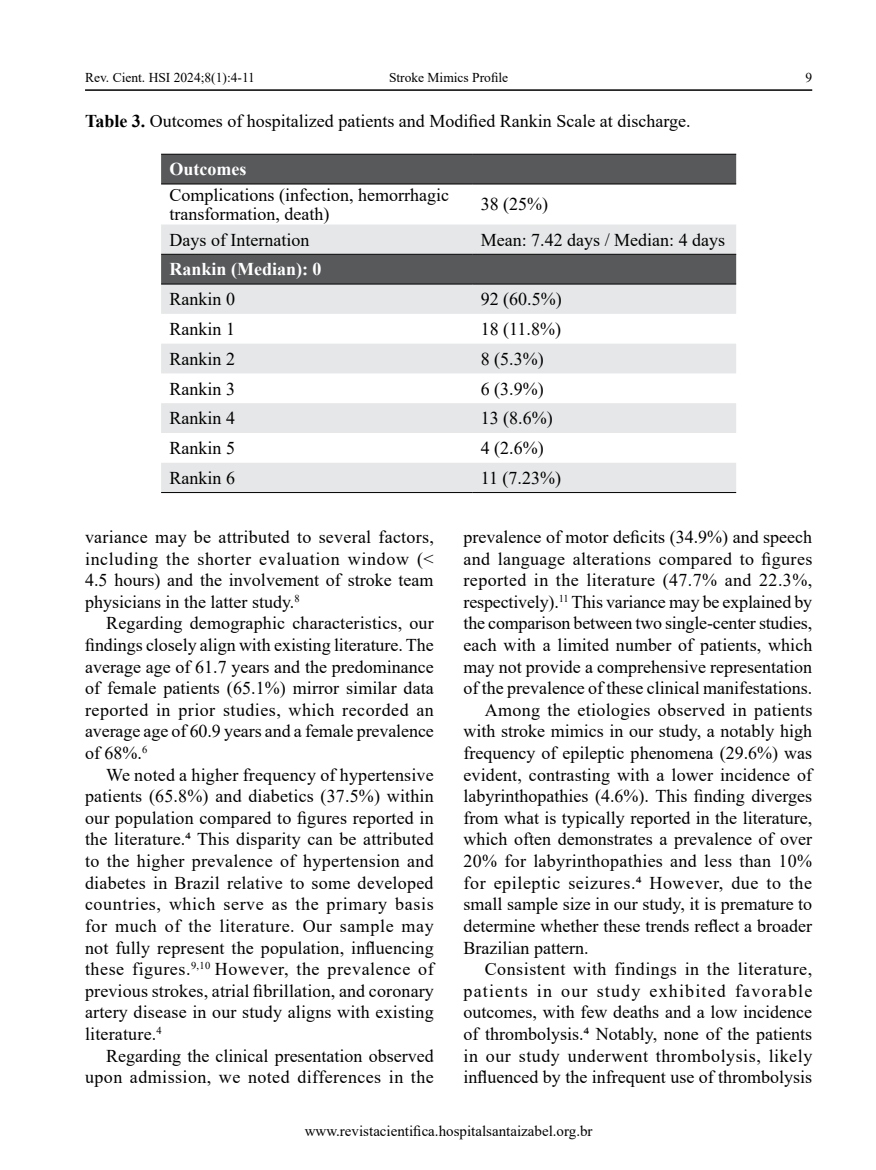
<style>
.page{position:relative;width:876px;height:1170px;background:#fff}
.page>*{position:absolute;margin:0;border:0;box-sizing:border-box;transform-origin:0 0}
.t1{font:18px/21.6px "Times New Roman";color:#000;text-align:justify}
.t2{font:18px "Times New Roman";letter-spacing:.03em;color:#000}
.t3{font:18px "Times New Roman";letter-spacing:.02em;color:#000}
.t4{font:18px "Times New Roman";letter-spacing:.025em;color:#000}
.t5{font:18px "Times New Roman";letter-spacing:.035em;color:#000}
.t6{font:18px "Times New Roman";letter-spacing:.065em;color:#000}
.t7{font:700 18px "Times New Roman";color:#fff}
.t8{font:15px "Times New Roman";color:#000}
.t9{font:13.5px "Times New Roman";color:#000}
.s1{font-weight:700}
</style>
<div class="page">
<hr style="left:85px;top:89px;width:727px;height:2px;background:#000">
<div style="left:161px;top:155px;width:575px;height:29px;background:#58595b"></div>
<svg style="left:161px;top:224px;width:575px;height:268px;fill:#e6e7e8"></svg>
<hr style="left:161px;top:492px;width:311px;height:1px;background:#000">
<hr style="left:472px;top:492px;width:264px;height:1px;background:#000">
<hr style="left:161px;top:154px;width:311px;height:1px;background:#000">
<hr style="left:472px;top:154px;width:264px;height:1px;background:#000">
<hr style="left:161px;top:184px;width:311px;height:1px;background:#000">
<hr style="left:472px;top:184px;width:264px;height:1px;background:#000">
<hr style="left:161px;top:254px;width:311px;height:1px;background:#000">
<hr style="left:472px;top:254px;width:264px;height:1px;background:#000">
<hr style="left:161px;top:284px;width:311px;height:1px;background:#000">
<hr style="left:472px;top:284px;width:264px;height:1px;background:#000">
<p class="t9" style="left:85px;top:68px;width:171px">Rev. Cient. HSI 2024;8(1):4-11</p>
<p class="t9" style="left:389px;top:68px;width:121px">Stroke Mimics Profile</p>
<p class="t9" style="left:805px;top:68px;width:8px">9</p>
<p class="t1" style="left:85px;top:110px;width:607px"><span class="s1">Table 3.</span> Outcomes of hospitalized patients and Modified Rankin Scale at discharge.</p>
<p class="t7" style="left:170px;top:156px;width:78px">Outcomes</p>
<p class="t1" style="left:170px;top:184px;width:281px;line-height:19.5px">Complications (infection, hemorrhagic transformation, death)</p>
<p class="t1" style="left:481px;top:193px;width:69px">38 (25%)</p>
<p class="t1" style="left:170px;top:228px;width:141px">Days of Internation</p>
<p class="t1" style="left:481px;top:228px;width:246px">Mean: 7.42 days / Median: 4 days</p>
<p class="t7" style="left:170px;top:256px;width:154px">Rankin (Median): 0</p>
<p class="t1" style="left:170px;top:288px;width:67px">Rankin 0</p>
<p class="t1" style="left:481px;top:288px;width:82px">92 (60.5%)</p>
<p class="t1" style="left:170px;top:317px;width:67px">Rankin 1</p>
<p class="t1" style="left:481px;top:317px;width:82px">18 (11.8%)</p>
<p class="t1" style="left:170px;top:347px;width:67px">Rankin 2</p>
<p class="t1" style="left:481px;top:347px;width:64px">8 (5.3%)</p>
<p class="t1" style="left:170px;top:377px;width:67px">Rankin 3</p>
<p class="t1" style="left:481px;top:377px;width:64px">6 (3.9%)</p>
<p class="t1" style="left:170px;top:407px;width:67px">Rankin 4</p>
<p class="t1" style="left:481px;top:407px;width:73px">13 (8.6%)</p>
<p class="t1" style="left:170px;top:436px;width:67px">Rankin 5</p>
<p class="t1" style="left:481px;top:436px;width:64px">4 (2.6%)</p>
<p class="t1" style="left:170px;top:466px;width:67px">Rankin 6</p>
<p class="t1" style="left:481px;top:466px;width:82px">11 (7.23%)</p>
<p class="t1" style="left:85px;top:525px;width:350px">variance may be attributed to several factors, including the shorter evaluation window (&lt; 4.5 hours) and the involvement of stroke team physicians in the latter study.<sup>8</sup></p>
<p class="t1" style="left:85px;top:612px;width:350px;text-indent:21px">Regarding demographic characteristics, our findings closely align with existing literature. The average age of 61.7 years and the predominance of female patients (65.1%) mirror similar data reported in prior studies, which recorded an average age of 60.9 years and a female prevalence of 68%.<sup>6</sup></p>
<p class="t1" style="left:85px;top:763px;width:350px;text-indent:21px">We noted a higher frequency of hypertensive patients (65.8%) and diabetics (37.5%) within our population compared to figures reported in the literature.4 This disparity can be attributed to the higher prevalence of hypertension and diabetes in Brazil relative to some developed countries, which serve as the primary basis for much of the literature. Our sample may not fully represent the population, influencing these figures.<sup>9,10</sup> However, the prevalence of previous strokes, atrial fibrillation, and coronary artery disease in our study aligns with existing literature.<sup>4</sup></p>
<p class="t1" style="left:85px;top:1044px;width:350px;text-align:right">Regarding the clinical presentation observed upon admission, we noted differences in the</p>
<p class="t1" style="left:463px;top:525px;width:350px">prevalence of motor deficits (34.9%) and speech</p>
<p class="t3" style="left:463px;top:545px;width:350px">and language alterations compared to figures</p>
<p class="t4" style="left:463px;top:567px;width:350px">reported in the literature (47.7% and 22.3%,</p>
<p class="t1" style="left:463px;top:590px;width:350px">respectively).<sup>11</sup> This variance may be explained by</p>
<p class="t1" style="left:463px;top:612px;width:350px">the comparison between two single-center studies,</p>
<p class="t1" style="left:463px;top:633px;width:350px">each with a limited number of patients, which</p>
<p class="t1" style="left:463px;top:655px;width:350px">may not provide a comprehensive representation</p>
<p class="t1" style="left:463px;top:676px;width:350px">of the prevalence of these clinical manifestations.</p>
<p class="t3" style="left:485px;top:697px;width:329px">Among the etiologies observed in patients</p>
<p class="t1" style="left:463px;top:720px;width:350px">with stroke mimics in our study, a notably high</p>
<p class="t1" style="left:463px;top:741px;width:350px">frequency of epileptic phenomena (29.6%) was</p>
<p class="t1" style="left:463px;top:763px;width:350px">evident, contrasting with a lower incidence of</p>
<p class="t1" style="left:463px;top:784px;width:350px">labyrinthopathies (4.6%). This finding diverges</p>
<p class="t1" style="left:463px;top:806px;width:350px">from what is typically reported in the literature,</p>
<p class="t1" style="left:463px;top:828px;width:350px">which often demonstrates a prevalence of over</p>
<p class="t1" style="left:463px;top:849px;width:350px">20% for labyrinthopathies and less than 10%</p>
<p class="t5" style="left:463px;top:869px;width:350px">for epileptic seizures.4 However, due to the</p>
<p class="t1" style="left:463px;top:892px;width:350px">small sample size in our study, it is premature to</p>
<p class="t1" style="left:463px;top:914px;width:350px">determine whether these trends reflect a broader</p>
<p class="t1" style="left:463px;top:936px;width:126px">Brazilian pattern.</p>
<p class="t2" style="left:485px;top:956px;width:329px">Consistent with findings in the literature,</p>
<p class="t6" style="left:463px;top:977px;width:350px">patients in our study exhibited favorable</p>
<p class="t1" style="left:463px;top:1000px;width:350px">outcomes, with few deaths and a low incidence</p>
<p class="t1" style="left:463px;top:1022px;width:350px">of thrombolysis.4 Notably, none of the patients</p>
<p class="t2" style="left:463px;top:1042px;width:350px">in our study underwent thrombolysis, likely</p>
<p class="t1" style="left:463px;top:1065px;width:350px">influenced by the infrequent use of thrombolysis</p>
<p class="t8" style="left:305px;top:1119px;width:289px">www.revistacientifica.hospitalsantaizabel.org.br</p>
</div>
